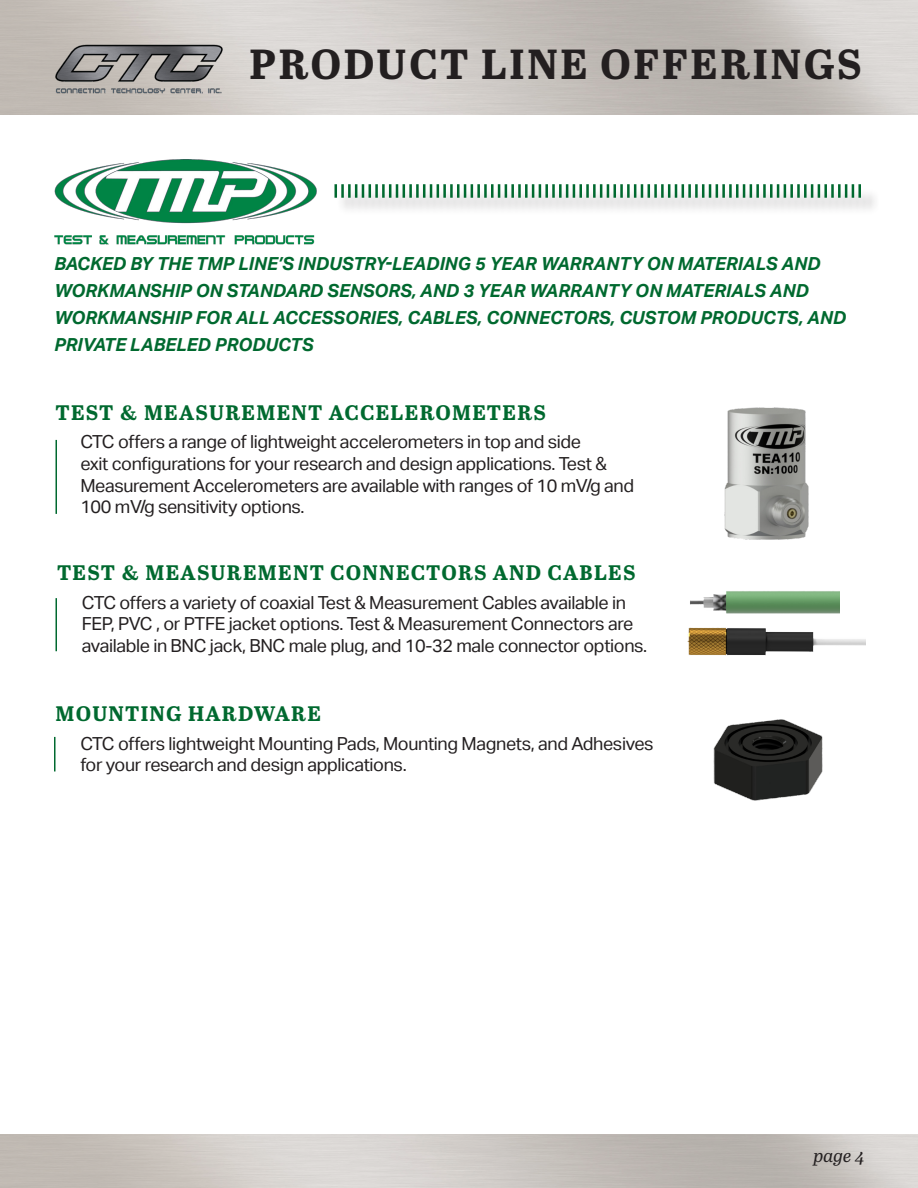
<style>
.page{position:relative;width:918px;height:1188px;background:#fff}
.page>*{position:absolute;margin:0;border:0;box-sizing:border-box;transform-origin:0 0}
.t1{font:700 42px "Abril Text";letter-spacing:.06em;color:#231f20}
.t2{font:700 21px "Abril Text";letter-spacing:.06em;color:#00692f}
.t3{font:18px/21.6px "Aktiv Grotesk";letter-spacing:-.02em;color:#231f20}
.t4{font:italic 700 18px/27px "Aktiv Grotesk";color:#00692f}
.t5{font:italic 18px "Abril Text";color:#231f20}
</style>
<div class="page">
<img style="left:54px;top:35px;width:170px;height:65px">
<hr style="left:56px;top:440px;width:1px;height:74px;background:#00692f">
<hr style="left:56px;top:598px;width:1px;height:53px;background:#00692f">
<hr style="left:54px;top:737px;width:2px;height:34px;background:#00692f">
<img style="left:724px;top:407px;width:85px;height:124px">
<img style="left:687px;top:533px;width:179px;height:123px">
<img style="left:713px;top:719px;width:110px;height:82px">
<img style="left:54px;top:160px;width:281px;height:85px">
<div style="left:337px;top:187px;width:542px;height:29px;background:#231f20;opacity:.29"></div>
<svg style="left:335px;top:184px;width:2px;height:14px"></svg>
<hr style="left:341px;top:184px;width:3px;height:14px;background:#00692f">
<hr style="left:348px;top:184px;width:3px;height:14px;background:#00692f">
<svg style="left:355px;top:184px;width:16px;height:14px"></svg>
<hr style="left:375px;top:184px;width:3px;height:14px;background:#00692f">
<hr style="left:382px;top:184px;width:3px;height:14px;background:#00692f">
<svg style="left:389px;top:184px;width:16px;height:14px"></svg>
<hr style="left:409px;top:184px;width:3px;height:14px;background:#00692f">
<hr style="left:416px;top:184px;width:3px;height:14px;background:#00692f">
<svg style="left:423px;top:184px;width:16px;height:14px"></svg>
<hr style="left:443px;top:184px;width:3px;height:14px;background:#00692f">
<hr style="left:450px;top:184px;width:3px;height:14px;background:#00692f">
<hr style="left:457px;top:184px;width:3px;height:14px;background:#00692f">
<svg style="left:464px;top:184px;width:9px;height:14px"></svg>
<hr style="left:477px;top:184px;width:3px;height:14px;background:#00692f">
<hr style="left:484px;top:184px;width:3px;height:14px;background:#00692f">
<hr style="left:491px;top:184px;width:3px;height:14px;background:#00692f">
<svg style="left:498px;top:184px;width:9px;height:14px"></svg>
<hr style="left:511px;top:184px;width:3px;height:14px;background:#00692f">
<hr style="left:518px;top:184px;width:3px;height:14px;background:#00692f">
<hr style="left:525px;top:184px;width:3px;height:14px;background:#00692f">
<svg style="left:532px;top:184px;width:9px;height:14px"></svg>
<hr style="left:545px;top:184px;width:3px;height:14px;background:#00692f">
<hr style="left:552px;top:184px;width:3px;height:14px;background:#00692f">
<hr style="left:559px;top:184px;width:3px;height:14px;background:#00692f">
<svg style="left:566px;top:184px;width:9px;height:14px"></svg>
<hr style="left:579px;top:184px;width:3px;height:14px;background:#00692f">
<hr style="left:586px;top:184px;width:3px;height:14px;background:#00692f">
<hr style="left:593px;top:184px;width:3px;height:14px;background:#00692f">
<svg style="left:600px;top:184px;width:16px;height:14px"></svg>
<hr style="left:620px;top:184px;width:3px;height:14px;background:#00692f">
<hr style="left:627px;top:184px;width:3px;height:14px;background:#00692f">
<svg style="left:634px;top:184px;width:16px;height:14px"></svg>
<hr style="left:654px;top:184px;width:3px;height:14px;background:#00692f">
<hr style="left:661px;top:184px;width:3px;height:14px;background:#00692f">
<svg style="left:668px;top:184px;width:16px;height:14px"></svg>
<hr style="left:688px;top:184px;width:3px;height:14px;background:#00692f">
<hr style="left:695px;top:184px;width:3px;height:14px;background:#00692f">
<svg style="left:702px;top:184px;width:16px;height:14px"></svg>
<hr style="left:722px;top:184px;width:3px;height:14px;background:#00692f">
<hr style="left:729px;top:184px;width:3px;height:14px;background:#00692f">
<hr style="left:736px;top:184px;width:3px;height:14px;background:#00692f">
<svg style="left:743px;top:184px;width:9px;height:14px"></svg>
<hr style="left:756px;top:184px;width:3px;height:14px;background:#00692f">
<hr style="left:763px;top:184px;width:3px;height:14px;background:#00692f">
<hr style="left:770px;top:184px;width:3px;height:14px;background:#00692f">
<svg style="left:777px;top:184px;width:9px;height:14px"></svg>
<hr style="left:790px;top:184px;width:3px;height:14px;background:#00692f">
<hr style="left:797px;top:184px;width:3px;height:14px;background:#00692f">
<hr style="left:804px;top:184px;width:3px;height:14px;background:#00692f">
<svg style="left:811px;top:184px;width:9px;height:14px"></svg>
<hr style="left:824px;top:184px;width:3px;height:14px;background:#00692f">
<hr style="left:831px;top:184px;width:3px;height:14px;background:#00692f">
<hr style="left:838px;top:184px;width:3px;height:14px;background:#00692f">
<svg style="left:845px;top:184px;width:9px;height:14px"></svg>
<hr style="left:858px;top:184px;width:3px;height:14px;background:#00692f">
<p class="t1" style="left:249px;top:33px;width:614px">PRODUCT LINE OFFERINGS</p>
<p class="t4" style="left:54px;top:250px;width:793px">BACKED BY THE TMP LINE’S INDUSTRY-LEADING 5 YEAR WARRANTY ON MATERIALS AND WORKMANSHIP ON STANDARD SENSORS, AND 3 YEAR WARRANTY ON MATERIALS AND WORKMANSHIP FOR ALL ACCESSORIES, CABLES, CONNECTORS, CUSTOM PRODUCTS, AND PRIVATE LABELED PRODUCTS</p>
<p class="t2" style="left:56px;top:397px;width:492px">TEST &amp; MEASUREMENT ACCELEROMETERS</p>
<p class="t3" style="left:80px;top:431px;width:555px">CTC offers a range of lightweight accelerometers in top and side<br>exit configurations for your research and design applications. Test &amp; Measurement Accelerometers are available with ranges of 10 mV/g and 100 mV/g sensitivity options.</p>
<p class="t2" style="left:57px;top:557px;width:580px">TEST &amp; MEASUREMENT CONNECTORS AND CABLES</p>
<p class="t3" style="left:82px;top:592px;width:567px">CTC offers a variety of coaxial Test &amp; Measurement Cables available in<br>FEP, PVC , or PTFE jacket options. Test &amp; Measurement Connectors are available in BNC jack, BNC male plug, and 10-32 male connector options.</p>
<p class="t2" style="left:56px;top:698px;width:267px">MOUNTING HARDWARE</p>
<p class="t3" style="left:80px;top:733px;width:575px">CTC offers lightweight Mounting Pads, Mounting Magnets, and Adhesives for your research and design applications.</p>
<p class="t5" style="left:813px;top:1142px;width:53px">page 4</p>
</div>
